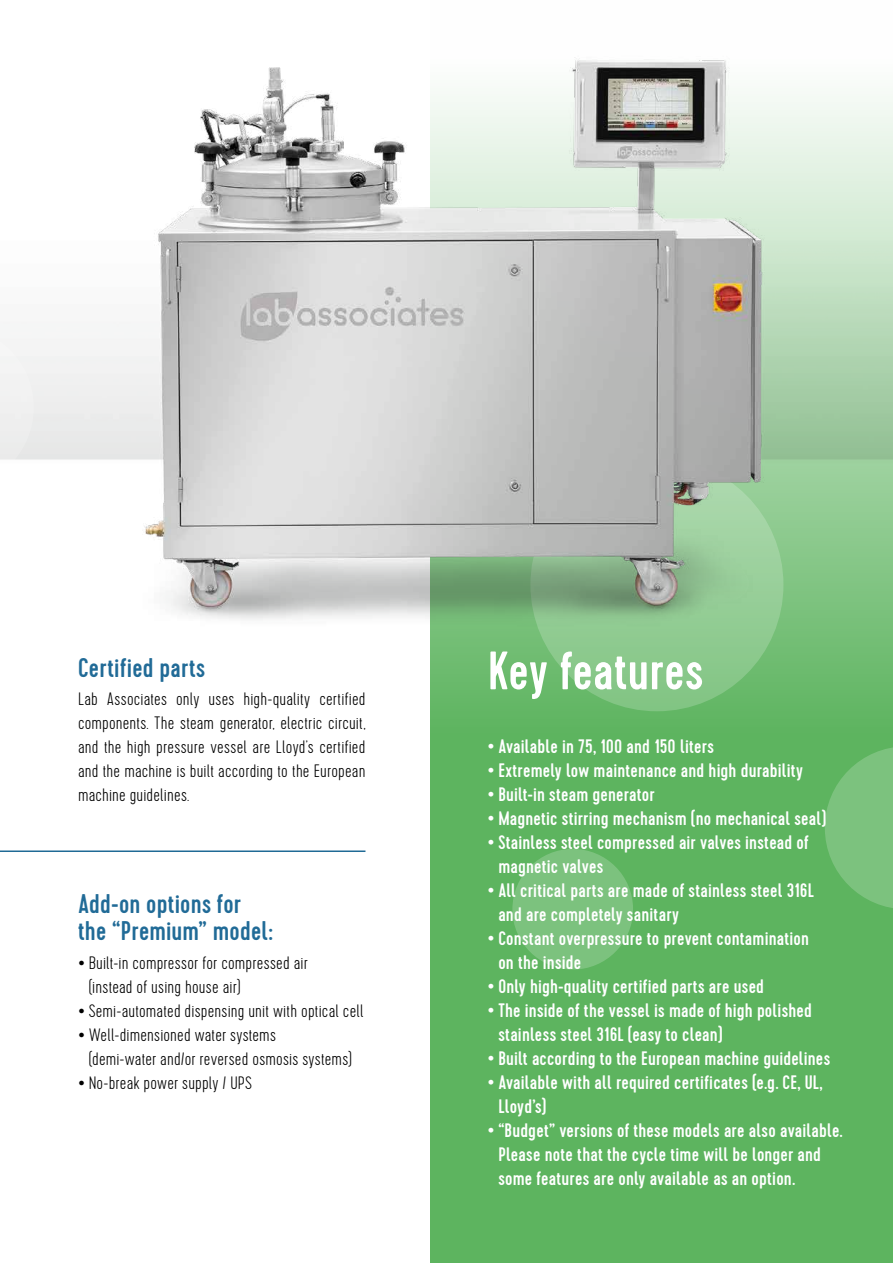
<style>
.page{position:relative;width:893px;height:1263px;background:#fff}
.page>*{position:absolute;margin:0;border:0;box-sizing:border-box;transform-origin:0 0}
.t1{font:500 54px "Cervo";letter-spacing:.005em;color:#fff}
.t2{font:500 27px/27px "Cervo";letter-spacing:.01em;color:#216b97}
.t3{font:500 19.5px/24px "Cervo";letter-spacing:.01em;color:#fff}
.t4{font:100 18px/24px "Cervo";letter-spacing:.01em;color:#000}
.s1{font-size:24px}
.s2{font-size:30px}
</style>
<div class="page">
<div style="left:430px;top:0;width:463px;height:1263px;background:#5db45f"></div>
<div style="left:512px;top:849px;width:121px;height:120px;background:#7cc27e;border-radius:50%"></div>
<div style="left:530px;top:458px;width:253px;height:253px;background:#84c586;border-radius:50%"></div>
<svg style="left:825px;top:747px;width:68px;height:161px"></svg>
<img style="left:34px;top:0;width:859px;height:684px">
<div style="left:0;top:338px;width:34px;height:122px;background:#f1f1f1"></div>
<hr style="left:0;top:850px;width:365px;height:2px;background:#1f6a95">
<h2 class="t2" style="left:78px;top:655px;width:129px">Certified parts</h2>
<h1 class="t1" style="left:488px;top:639px;width:217px">Key features</h1>
<p class="t4" style="left:78px;top:688px;width:289px;text-align:justify">Lab Associates only uses high-quality certified components. The steam generator, electric circuit, and the high pressure vessel are Lloyd’s certified and the machine is built according to the European machine guidelines.</p>
<p class="t3" style="left:488px;top:735px;width:228px"><span class="s1">•</span> Available in 75, 100 and 150 liters</p>
<p class="t3" style="left:488px;top:759px;width:317px"><span class="s1">•</span> Extremely low maintenance and high durability</p>
<p class="t3" style="left:488px;top:783px;width:168px"><span class="s1">•</span> Built-in steam generator</p>
<p class="t3" style="left:488px;top:807px;width:340px"><span class="s1">•</span> Magnetic stirring mechanism (no mechanical seal)</p>
<p class="t3" style="left:498px;top:831px;width:312px;text-indent:-11px"><span class="s1">•</span> Stainless steel compressed air valves instead of magnetic valves</p>
<p class="t3" style="left:498px;top:879px;width:317px;text-indent:-11px"><span class="s1">•</span> All critical parts are made of stainless steel 316L and are completely sanitary</p>
<p class="t3" style="left:498px;top:927px;width:312px;text-indent:-11px"><span class="s1">•</span> Constant overpressure to prevent contamination on the inside</p>
<p class="t3" style="left:488px;top:975px;width:278px"><span class="s1">•</span> Only high-quality certified parts are used</p>
<p class="t3" style="left:498px;top:999px;width:315px;text-indent:-11px"><span class="s1">•</span> The inside of the vessel is made of high polished stainless steel 316L (easy to clean)</p>
<p class="t3" style="left:488px;top:1047px;width:344px"><span class="s1">•</span> Built according to the European machine guidelines</p>
<p class="t3" style="left:498px;top:1071px;width:326px;text-indent:-11px"><span class="s1">•</span> Available with all required certificates (e.g. CE, UL,<br>Lloyd’s)</p>
<p class="t3" style="left:498px;top:1119px;width:346px;text-indent:-11px"><span class="s1">•</span> “Budget” versions of these models are also available.<br>Please note that the cycle time will be longer and some features are only available as an option.</p>
<h2 class="t2" style="left:78px;top:891px;width:196px">Add-on options for the “Premium” model:</h2>
<p class="t4" style="left:89px;top:952px;width:221px;text-indent:-11px"><span class="s2">•</span> Built-in compressor for compressed air (instead of using house air)</p>
<p class="t4" style="left:78px;top:1000px;width:287px"><span class="s2">•</span> Semi-automated dispensing unit with optical cell</p>
<p class="t4" style="left:89px;top:1024px;width:265px;text-indent:-11px"><span class="s2">•</span> Well-dimensioned water systems<br>(demi-water and/or reversed osmosis systems)</p>
<p class="t4" style="left:78px;top:1072px;width:175px"><span class="s2">•</span> No-break power supply / UPS</p>
</div>
